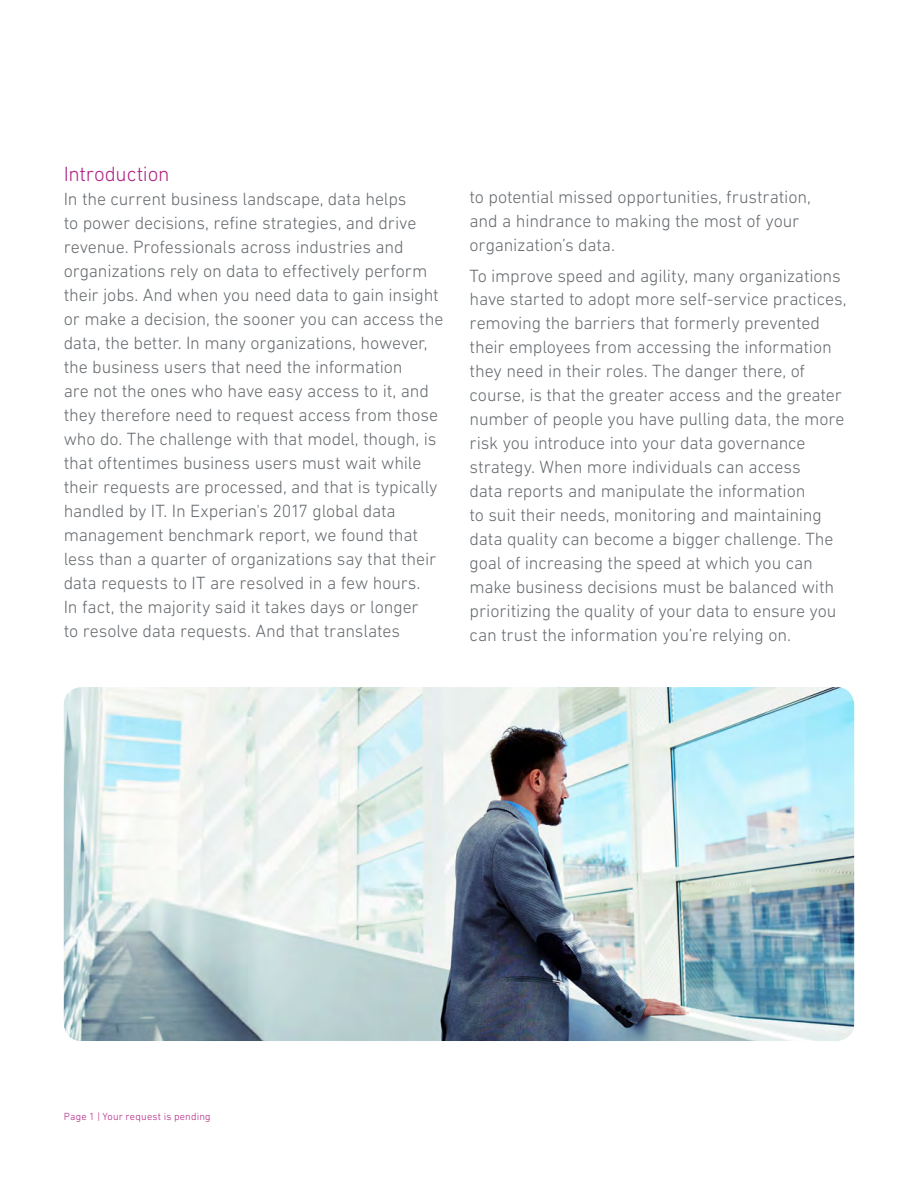
<style>
.page{position:relative;width:918px;height:1188px;background:#fff}
.page>*{position:absolute;margin:0;border:0;box-sizing:border-box;transform-origin:0 0}
.t1{font:300 21px "DIN Next W1 G";letter-spacing:-.01em;color:#b12384}
.t2{font:300 18px/24px "DIN Next W1 G";letter-spacing:-.01em;color:#666b6f}
.t3{font:300 10.5px "DIN Next W1 G";letter-spacing:.02em;color:#b12384}
</style>
<div class="page">
<img style="left:64px;top:687px;width:790px;height:354px">
<p class="t1" style="left:64px;top:162px;width:107px">Introduction</p>
<p class="t2" style="left:64px;top:186px;width:381px">In the current business landscape, data helps<br>to power decisions, refine strategies, and drive revenue. Professionals across industries and organizations rely on data to effectively perform their jobs. And when you need data to gain insight or make a decision, the sooner you can access the data, the better. In many organizations, however, the business users that need the information<br>are not the ones who have easy access to it, and they therefore need to request access from those who do. The challenge with that model, though, is that oftentimes business users must wait while their requests are processed, and that is typically handled by IT. In Experian's 2017 global data management benchmark report, we found that less than a quarter of organizations say that their data requests to IT are resolved in a few hours.<br>In fact, the majority said it takes days or longer<br>to resolve data requests. And that translates</p>
<p class="t2" style="left:470px;top:184px;width:343px">to potential missed opportunities, frustration, and a hindrance to making the most of your organization’s data.</p>
<p class="t2" style="left:470px;top:263px;width:378px">To improve speed and agility, many organizations have started to adopt more self-service practices, removing the barriers that formerly prevented their employees from accessing the information they need in their roles. The danger there, of course, is that the greater access and the greater number of people you have pulling data, the more risk you introduce into your data governance strategy. When more individuals can access<br>data reports and manipulate the information<br>to suit their needs, monitoring and maintaining data quality can become a bigger challenge. The goal of increasing the speed at which you can make business decisions must be balanced with prioritizing the quality of your data to ensure you can trust the information you’re relying on.</p>
<p class="t3" style="left:64px;top:1111px;width:149px">Page 1 | Your request is pending</p>
</div>
